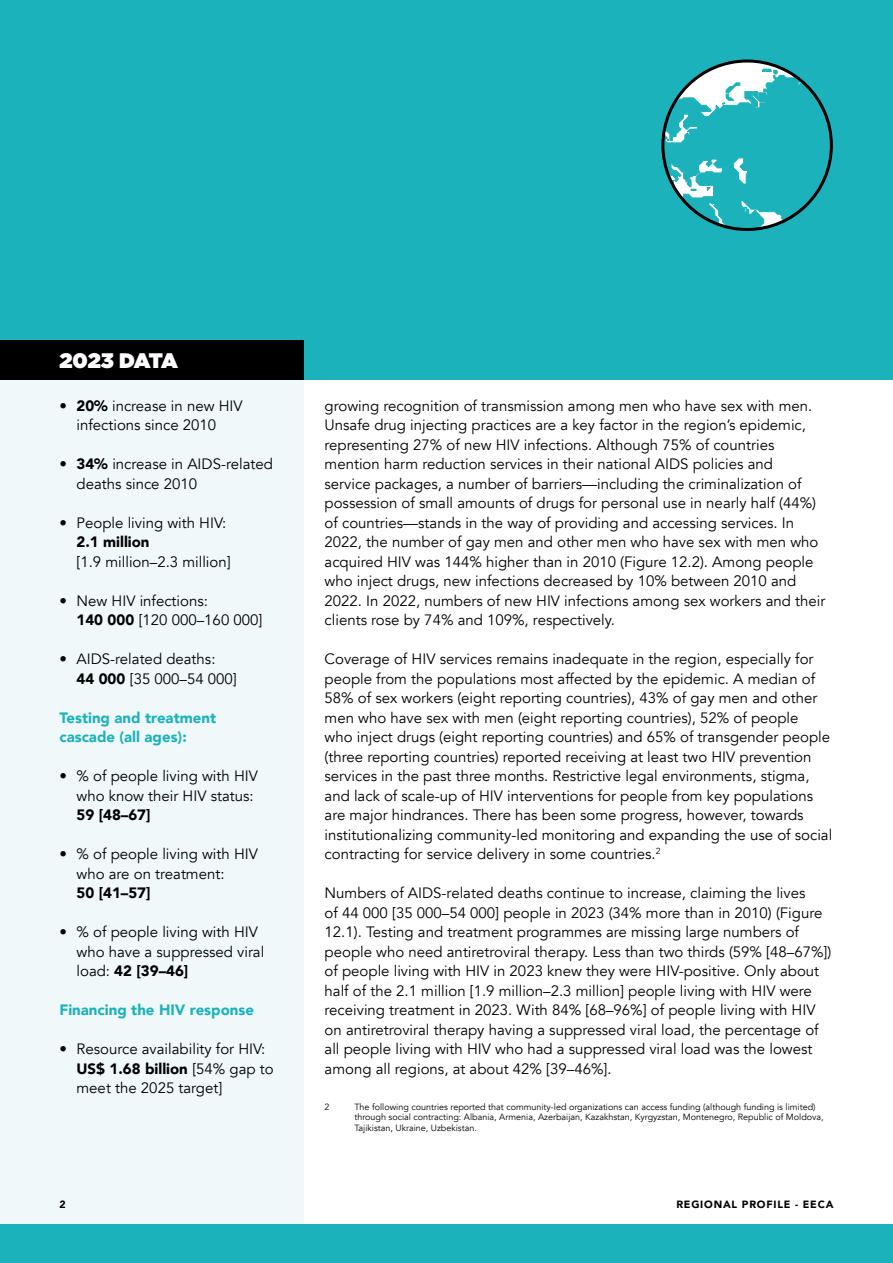
<style>
.page{position:relative;width:893px;height:1263px;background:#fff}
.page>*{position:absolute;margin:0;border:0;box-sizing:border-box;transform-origin:0 0}
.RP_TEXT_IN_BLACK_BOX{font:900 21px "Gotham";letter-spacing:-.03em;color:#fff}
.TEXT{font:15px/19.5px "Avenir";color:#000}
.RP_TEAL_TITLE_DATA{font:900 15px/19.5px "Avenir";color:#1cb2bb}
.t1{font:900 10.5px "Avenir";letter-spacing:.075em;color:#000}
.FOOTNOTES{font:9px/10.8px "Avenir";color:#000}
.s1{font-weight:900}
</style>
<div class="page">
<div style="left:0;top:1224px;width:893px;height:39px;background:#1cb2bb"></div>
<div style="left:0;top:0;width:303px;height:1224px;background:#f0f8f9"></div>
<div style="left:0;top:0;width:893px;height:379px;background:#1cb2bb"></div>
<div style="left:0;top:340px;width:303px;height:39px;background:#000"></div>
<svg style="left:663px;top:69px;width:168px;height:160px"></svg>
<p class="RP_TEXT_IN_BLACK_BOX" style="left:60px;top:346px;width:120px">2023 DATA</p>
<p class="TEXT" style="left:77px;top:396px;width:168px;text-indent:-17px">• <span class="s1">20%</span> increase in new HIV infections since 2010</p>
<p class="TEXT" style="left:77px;top:454px;width:198px;text-indent:-17px">• <span class="s1">34%</span> increase in AIDS-related deaths since 2010</p>
<p class="TEXT" style="left:77px;top:513px;width:156px;text-indent:-17px">• People living with HIV:<br><span class="s1">2.1 million<br></span>[1.9 million–2.3 million]</p>
<p class="TEXT" style="left:77px;top:591px;width:187px;text-indent:-17px">• New HIV infections:<br><span class="s1">140 000</span> [120 000–160 000]</p>
<p class="TEXT" style="left:77px;top:649px;width:162px;text-indent:-17px">• AIDS-related deaths:<br><span class="s1">44 000</span> [35 000–54 000]</p>
<p class="RP_TEAL_TITLE_DATA" style="left:60px;top:707px;width:158px">Testing and treatment cascade (all ages):</p>
<p class="TEXT" style="left:77px;top:766px;width:183px;text-indent:-17px">• % of people living with HIV who know their HIV status:<br><span class="s1">59 [48–67]</span></p>
<p class="TEXT" style="left:77px;top:844px;width:183px;text-indent:-17px">• % of people living with HIV who are on treatment:<br><span class="s1">50 [41–57]</span></p>
<p class="TEXT" style="left:77px;top:922px;width:189px;text-indent:-17px">• % of people living with HIV who have a suppressed viral load: <span class="s1">42 [39–46]</span></p>
<p class="RP_TEAL_TITLE_DATA" style="left:60px;top:1000px;width:196px">Financing the HIV response</p>
<p class="TEXT" style="left:77px;top:1039px;width:199px;text-indent:-17px">• Resource availability for HIV:<br><span class="s1">US$ 1.68 billion</span> [54% gap to meet the 2025 target]</p>
<p class="TEXT" style="left:325px;top:396px;width:502px">growing recognition of transmission among men who have sex with men.<br>Unsafe drug injecting practices are a key factor in the region’s epidemic, representing 27% of new HIV infections. Although 75% of countries mention harm reduction services in their national AIDS policies and<br>service packages, a number of barriers—including the criminalization of possession of small amounts of drugs for personal use in nearly half (44%) of countries—stands in the way of providing and accessing services. In 2022, the number of gay men and other men who have sex with men who acquired HIV was 144% higher than in 2010 (Figure 12.2). Among people who inject drugs, new infections decreased by 10% between 2010 and 2022. In 2022, numbers of new HIV infections among sex workers and their clients rose by 74% and 109%, respectively.</p>
<p class="TEXT" style="left:325px;top:649px;width:509px">Coverage of HIV services remains inadequate in the region, especially for people from the populations most affected by the epidemic. A median of 58% of sex workers (eight reporting countries), 43% of gay men and other men who have sex with men (eight reporting countries), 52% of people<br>who inject drugs (eight reporting countries) and 65% of transgender people (three reporting countries) reported receiving at least two HIV prevention services in the past three months. Restrictive legal environments, stigma, and lack of scale-up of HIV interventions for people from key populations are major hindrances. There has been some progress, however, towards institutionalizing community-led monitoring and expanding the use of social contracting for service delivery in some countries.<sup>2</sup></p>
<p class="TEXT" style="left:325px;top:883px;width:508px">Numbers of AIDS-related deaths continue to increase, claiming the lives<br>of 44 000 [35 000–54 000] people in 2023 (34% more than in 2010) (Figure 12.1). Testing and treatment programmes are missing large numbers of people who need antiretroviral therapy. Less than two thirds (59% [48–67%]) of people living with HIV in 2023 knew they were HIV-positive. Only about half of the 2.1 million [1.9 million–2.3 million] people living with HIV were receiving treatment in 2023. With 84% [68–96%] of people living with HIV on antiretroviral therapy having a suppressed viral load, the percentage of all people living with HIV who had a suppressed viral load was the lowest among all regions, at about 42% [39–46%].</p>
<p class="FOOTNOTES" style="left:325px;top:1101px;width:7px">2</p>
<p class="FOOTNOTES" style="left:354px;top:1101px;width:471px">The following countries reported that community-led organizations can access funding (although funding is limited) through social contracting: Albania, Armenia, Azerbaijan, Kazakhstan, Kyrgyzstan, Montenegro, Republic of Moldova,<br>Tajikistan, Ukraine, Uzbekistan.</p>
<p class="t1" style="left:60px;top:1195px;width:8px">2</p>
<p class="t1" style="left:676px;top:1195px;width:159px">REGIONAL PROFILE - EECA</p>
</div>
